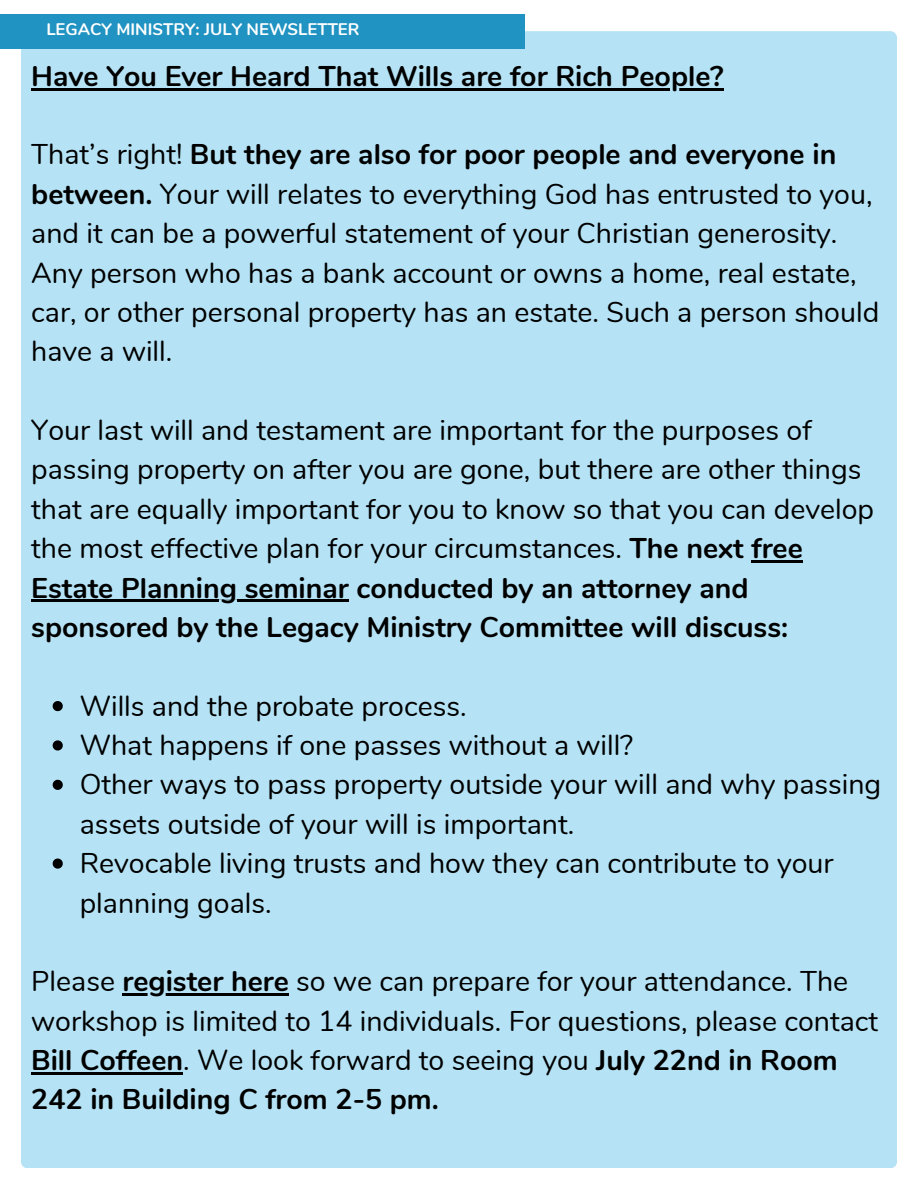
<style>
.page{position:relative;width:918px;height:1188px;background:#fff}
.page>*{position:absolute;margin:0;border:0;box-sizing:border-box;transform-origin:0 0}
.t1{font:28.5px/39.3px "Nunito";color:#000}
.t2{font:700 28.5px "Nunito";color:#000}
.t3{font:700 16.8px "Nunito";color:#fff}
.s1{font-weight:700}
</style>
<div class="page">
<div style="left:21px;top:31px;width:876px;height:1137px;background:#b5e3f5;border-radius:7px"></div>
<div style="left:0;top:14px;width:525px;height:34px;background:#2093c2"></div>
<svg style="left:53px;top:701px;width:10px;height:10px"></svg>
<svg style="left:53px;top:740px;width:10px;height:11px"></svg>
<svg style="left:53px;top:780px;width:10px;height:10px"></svg>
<svg style="left:53px;top:859px;width:10px;height:10px"></svg>
<hr style="left:31px;top:88px;width:693px;height:2px;background:#000">
<hr style="left:752px;top:560px;width:51px;height:3px;background:#000">
<hr style="left:31px;top:600px;width:318px;height:2px;background:#000">
<hr style="left:122px;top:994px;width:167px;height:2px;background:#000">
<hr style="left:31px;top:1072px;width:152px;height:3px;background:#000">
<p class="t3" style="left:46px;top:18px;width:315px">LEGACY MINISTRY: JULY NEWSLETTER</p>
<p class="t2" style="left:31px;top:57px;width:694px">Have You Ever Heard That Wills are for Rich People?</p>
<p class="t1" style="left:31px;top:135px;width:849px">That’s right! <span class="s1">But they are also for poor people and everyone in between.</span> Your will relates to everything God has entrusted to you, and it can be a powerful statement of your Christian generosity.<br>Any person who has a bank account or owns a home, real estate, car, or other personal property has an estate. Such a person should have a will.</p>
<p class="t1" style="left:31px;top:411px;width:844px">Your last will and testament are important for the purposes of passing property on after you are gone, but there are other things that are equally important for you to know so that you can develop the most effective plan for your circumstances. <span class="s1">The next free Estate Planning seminar conducted by an attorney and sponsored by the Legacy Ministry Committee will discuss:</span></p>
<p class="t1" style="left:80px;top:687px;width:388px">Wills and the probate process.</p>
<p class="t1" style="left:80px;top:726px;width:555px">What happens if one passes without a will?</p>
<p class="t1" style="left:80px;top:765px;width:803px">Other ways to pass property outside your will and why passing assets outside of your will is important.</p>
<p class="t1" style="left:80px;top:844px;width:755px">Revocable living trusts and how they can contribute to your planning goals.</p>
<p class="t1" style="left:31px;top:962px;width:848px">Please <span class="s1">register here</span> so we can prepare for your attendance. The workshop is limited to 14 individuals. For questions, please contact <span class="s1">Bill Coffeen</span>. We look forward to seeing you <span class="s1">July 22nd in Room 242 in Building C from 2-5 pm.</span></p>
</div>
